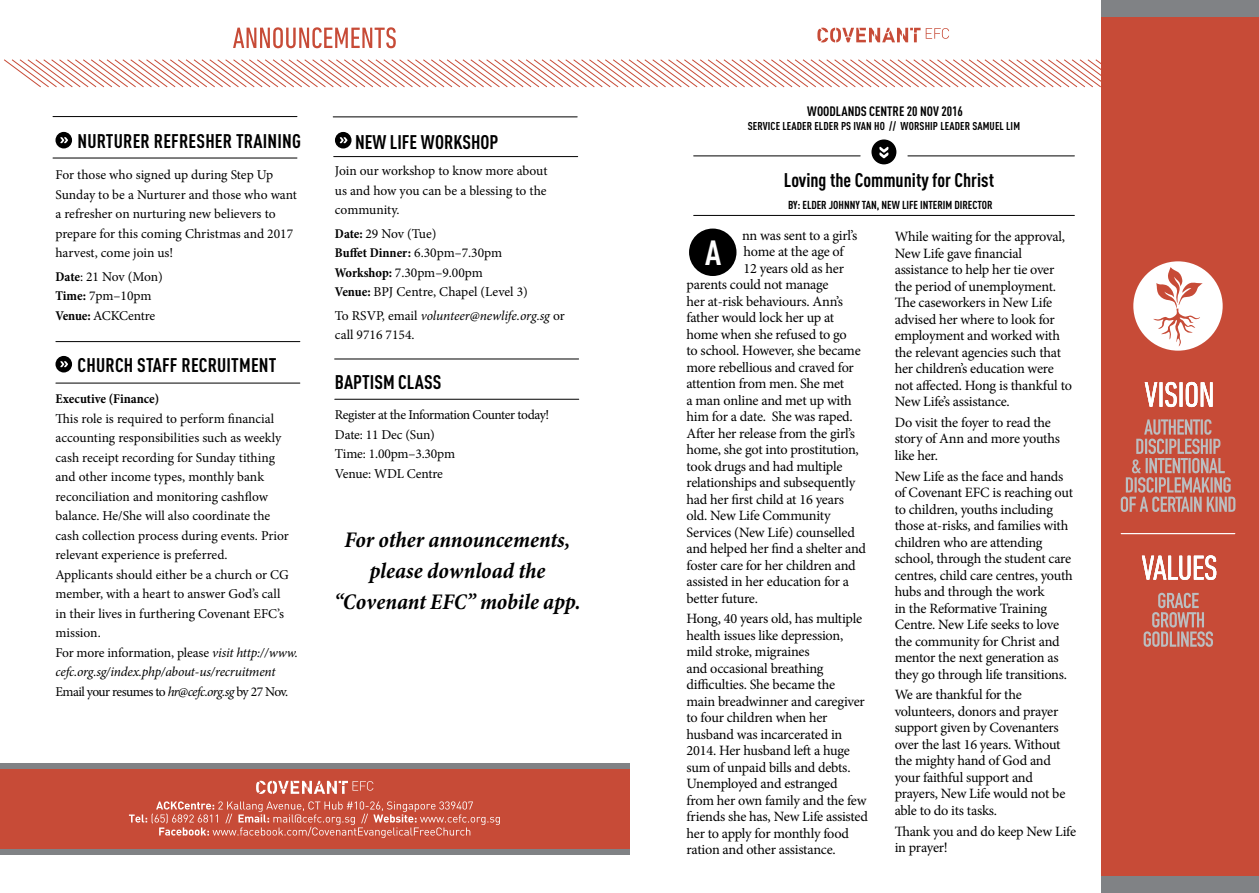
<style>
.page{position:relative;width:1259px;height:893px;background:#fff}
.page>*{position:absolute;margin:0;border:0;box-sizing:border-box;transform-origin:0 0}
.t1{font:700 34.5px "DIN Cond";color:#fff}
.t2{font:italic 700 condensed 22.5px/31px "Minion Pro";letter-spacing:-.005em;color:#000;text-align:center}
.t3{font:700 19.5px "DIN Cond";color:#000}
.t4{font:14.25px/16.5px "Minion Pro";letter-spacing:-.02em;color:#000}
.t5{font:13.5px/19.5px "Minion Pro";letter-spacing:-.005em;color:#000}
.t6{font:13.5px/19.5px "Minion Pro";letter-spacing:-.025em;color:#000}
.t7{font:700 13.5px "DIN Cond";color:#000}
.t8{font:700 condensed 13.5px "Minion Pro";color:#000}
.t9{font:700 11.4px "DIN Cond";color:#000}
.t10{font:700 11.25px "DIN Cond";letter-spacing:.01em;color:#000}
.s1{font-weight:700;font-stretch:condensed}
.s2{font-style:italic}
</style>
<div class="page">
<div style="left:1101px;top:0;width:158px;height:893px;background:#c74b37"></div>
<div style="left:335px;top:132px;width:16px;height:16px;background:#000;border-radius:50%"></div>
<svg style="left:339px;top:137px;width:8px;height:6px"></svg>
<div style="left:55px;top:132px;width:17px;height:16px;background:#000;border-radius:50%"></div>
<svg style="left:60px;top:137px;width:8px;height:6px"></svg>
<div style="left:55px;top:356px;width:17px;height:16px;background:#000;border-radius:50%"></div>
<svg style="left:60px;top:361px;width:8px;height:6px"></svg>
<div style="left:871px;top:139px;width:25px;height:25px;background:#000;border-radius:50%"></div>
<svg style="left:879px;top:146px;width:9px;height:12px"></svg>
<hr style="left:693px;top:156px;width:167px;height:1px;background:#000">
<hr style="left:908px;top:156px;width:166px;height:1px;background:#000">
<hr style="left:693px;top:215px;width:381px;height:1px;background:#000">
<hr style="left:333px;top:116px;width:244px;height:1px;background:#000">
<hr style="left:53px;top:116px;width:244px;height:1px;background:#000">
<hr style="left:53px;top:158px;width:244px;height:1px;background:#000">
<hr style="left:334px;top:156px;width:244px;height:1px;background:#000">
<hr style="left:1121px;top:533px;width:113px;height:1px;background:#fff">
<div style="left:689px;top:229px;width:47px;height:47px;background:#000;border-radius:50%"></div>
<hr style="left:56px;top:341px;width:244px;height:1px;background:#000">
<hr style="left:56px;top:383px;width:244px;height:1px;background:#000">
<hr style="left:335px;top:399px;width:244px;height:1px;background:#000">
<hr style="left:335px;top:359px;width:243px;height:1px;background:#000">
<svg style="left:4px;top:59px;width:1097px;height:29px"></svg>
<svg style="left:817px;top:28px;width:132px;height:14px"></svg>
<div style="left:0;top:767px;width:629px;height:86px;background:#c74b37"></div>
<svg style="left:129px;top:801px;width:371px;height:37px"></svg>
<svg style="left:256px;top:781px;width:117px;height:13px"></svg>
<div style="left:0;top:763px;width:629px;height:5px;background:#808285"></div>
<div style="left:0;top:850px;width:629px;height:5px;background:#808285"></div>
<div style="left:1101px;top:0;width:158px;height:16px;background:#808285"></div>
<div style="left:1101px;top:877px;width:158px;height:16px;background:#808285"></div>
<svg style="left:233px;top:27px;width:163px;height:21px"></svg>
<svg style="left:1120px;top:419px;width:115px;height:93px"></svg>
<svg style="left:1143px;top:593px;width:70px;height:54px"></svg>
<svg style="left:1144px;top:382px;width:68px;height:25px"></svg>
<svg style="left:1142px;top:555px;width:74px;height:25px"></svg>
<div style="left:1133px;top:261px;width:89px;height:90px;background:#fff;border-radius:50%"></div>
<svg style="left:1151px;top:267px;width:51px;height:80px"></svg>
<h3 class="t3" style="left:78px;top:130px;width:225px">NURTURER REFRESHER TRAINING</h3>
<p class="t5" style="left:55px;top:165px;width:243px">For those who signed up during Step Up Sunday to be a Nurturer and those who want a refresher on nurturing new believers to prepare for this coming Christmas and 2017 harvest, come join us!</p>
<p class="t5" style="left:55px;top:267px;width:109px"><span class="s1">Date</span>: 21 Nov (Mon)<br><span class="s1">Time:</span> 7pm–10pm<br><span class="s1">Venue:</span> ACKCentre</p>
<h3 class="t3" style="left:78px;top:354px;width:200px">CHURCH STAFF RECRUITMENT</h3>
<p class="t8" style="left:55px;top:390px;width:105px">Executive (Finance)</p>
<p class="t5" style="left:55px;top:409px;width:244px">This role is required to perform financial accounting responsibilities such as weekly cash receipt recording for Sunday tithing and other income types, monthly bank reconciliation and monitoring cashflow balance. He/She will also coordinate the<br>cash collection process during events. Prior relevant experience is preferred.<br>Applicants should either be a church or CG member, with a heart to answer God’s call<br>in their lives in furthering Covenant EFC’s mission.<br>For more information, please <span class="s2">visit http://www. cefc.org.sg/index.php/about-us/recruitment </span>Email your resumes to <span class="s2">hr@cefc.org.sg</span> by 27 Nov.</p>
<h3 class="t3" style="left:355px;top:130px;width:145px">NEW LIFE WORKSHOP</h3>
<p class="t5" style="left:335px;top:161px;width:214px;text-align:justify">Join our workshop to know more about us and how you can be a blessing to the community.</p>
<p class="t5" style="left:335px;top:224px;width:194px"><span class="s1">Date:</span> 29 Nov (Tue)<br><span class="s1">Buffet Dinner:</span> 6.30pm–7.30pm<br><span class="s1">Workshop:</span> 7.30pm–9.00pm<br><span class="s1">Venue:</span> BPJ Centre, Chapel (Level 3)</p>
<p class="t5" style="left:335px;top:306px;width:231px">To RSVP, email <span class="s2">volunteer@newlife.org.sg</span> or call 9716 7154.</p>
<h3 class="t3" style="left:335px;top:370px;width:108px">BAPTISM CLASS</h3>
<p class="t6" style="left:335px;top:405px;width:216px">Register at the Information Counter today!<br>Date: 11 Dec (Sun)<br>Time: 1.00pm–3.30pm<br>Venue: WDL Centre</p>
<h2 class="t2" style="left:334px;top:524px;width:248px">For other announcements, please download the “Covenant EFC” mobile app.</h2>
<p class="t7" style="left:807px;top:103px;width:157px">WOODLANDS CENTRE 20 NOV 2016</p>
<p class="t10" style="left:747px;top:120px;width:274px">SERVICE LEADER ELDER PS IVAN HO // WORSHIP LEADER SAMUEL LIM</p>
<h3 class="t3" style="left:784px;top:169px;width:212px">Loving the Community for Christ</h3>
<p class="t9" style="left:788px;top:198px;width:206px">BY: ELDER JOHNNY TAN, NEW LIFE INTERIM DIRECTOR</p>
<p class="t4" style="left:742px;top:227px;width:117px">nn was sent to a girl’s</p>
<p class="t4" style="left:743px;top:243px;width:102px">home at the age of</p>
<p class="t4" style="left:743px;top:260px;width:102px">12 years old as her</p>
<p class="t4" style="left:686px;top:276px;width:144px">parents could not manage</p>
<p class="t4" style="left:686px;top:293px;width:158px">her at-risk behaviours. Ann’s</p>
<p class="t4" style="left:686px;top:309px;width:149px">father would lock her up at</p>
<p class="t4" style="left:686px;top:326px;width:162px">home when she refused to go</p>
<p class="t4" style="left:686px;top:342px;width:176px">to school. However, she became</p>
<p class="t4" style="left:686px;top:359px;width:169px">more rebellious and craved for</p>
<p class="t4" style="left:686px;top:375px;width:159px">attention from men. She met</p>
<p class="t4" style="left:686px;top:392px;width:167px">a man online and met up with</p>
<p class="t4" style="left:686px;top:408px;width:168px">him for a date. She was raped.</p>
<p class="t4" style="left:686px;top:425px;width:170px">After her release from the girl’s</p>
<p class="t4" style="left:686px;top:441px;width:174px">home, she got into prostitution,</p>
<p class="t4" style="left:686px;top:458px;width:157px">took drugs and had multiple</p>
<p class="t4" style="left:686px;top:474px;width:170px">relationships and subsequently</p>
<p class="t4" style="left:686px;top:491px;width:159px">had her first child at 16 years</p>
<p class="t4" style="left:686px;top:507px;width:146px">old. New Life Community</p>
<p class="t4" style="left:686px;top:524px;width:170px">Services (New Life) counselled</p>
<p class="t4" style="left:686px;top:540px;width:181px">and helped her find a shelter and</p>
<p class="t4" style="left:686px;top:557px;width:171px">foster care for her children and</p>
<p class="t4" style="left:686px;top:573px;width:164px">assisted in her education for a</p>
<p class="t4" style="left:686px;top:590px;width:73px">better future.</p>
<p class="t4" style="left:686px;top:611px;width:183px">Hong, 40 years old, has multiple health issues like depression, mild stroke, migraines<br>and occasional breathing difficulties. She became the<br>main breadwinner and caregiver to four children when her husband was incarcerated in<br>2014. Her husband left a huge sum of unpaid bills and debts.<br>Unemployed and estranged from her own family and the few friends she has, New Life assisted her to apply for monthly food ration and other assistance.</p>
<h1 class="t1" style="left:705px;top:232px;width:18px">A</h1>
<p class="t4" style="left:894px;top:228px;width:179px">While waiting for the approval,<br>New Life gave financial assistance to help her tie over the period of unemployment.<br>The caseworkers in New Life advised her where to look for employment and worked with the relevant agencies such that her children’s education were not affected. Hong is thankful to<br>New Life’s assistance.</p>
<p class="t4" style="left:894px;top:414px;width:167px">Do visit the foyer to read the story of Ann and more youths like her.</p>
<p class="t4" style="left:894px;top:468px;width:180px">New Life as the face and hands of Covenant EFC is reaching out to children, youths including those at-risks, and families with children who are attending school, through the student care centres, child care centres, youth hubs and through the work<br>in the Reformative Training<br>Centre. New Life seeks to love the community for Christ and mentor the next generation as they go through life transitions.</p>
<p class="t4" style="left:894px;top:687px;width:172px">We are thankful for the volunteers, donors and prayer support given by Covenanters over the last 16 years. Without the mighty hand of God and your faithful support and prayers, New Life would not be able to do its tasks.</p>
<p class="t4" style="left:894px;top:823px;width:183px">Thank you and do keep New Life in prayer!</p>
</div>
